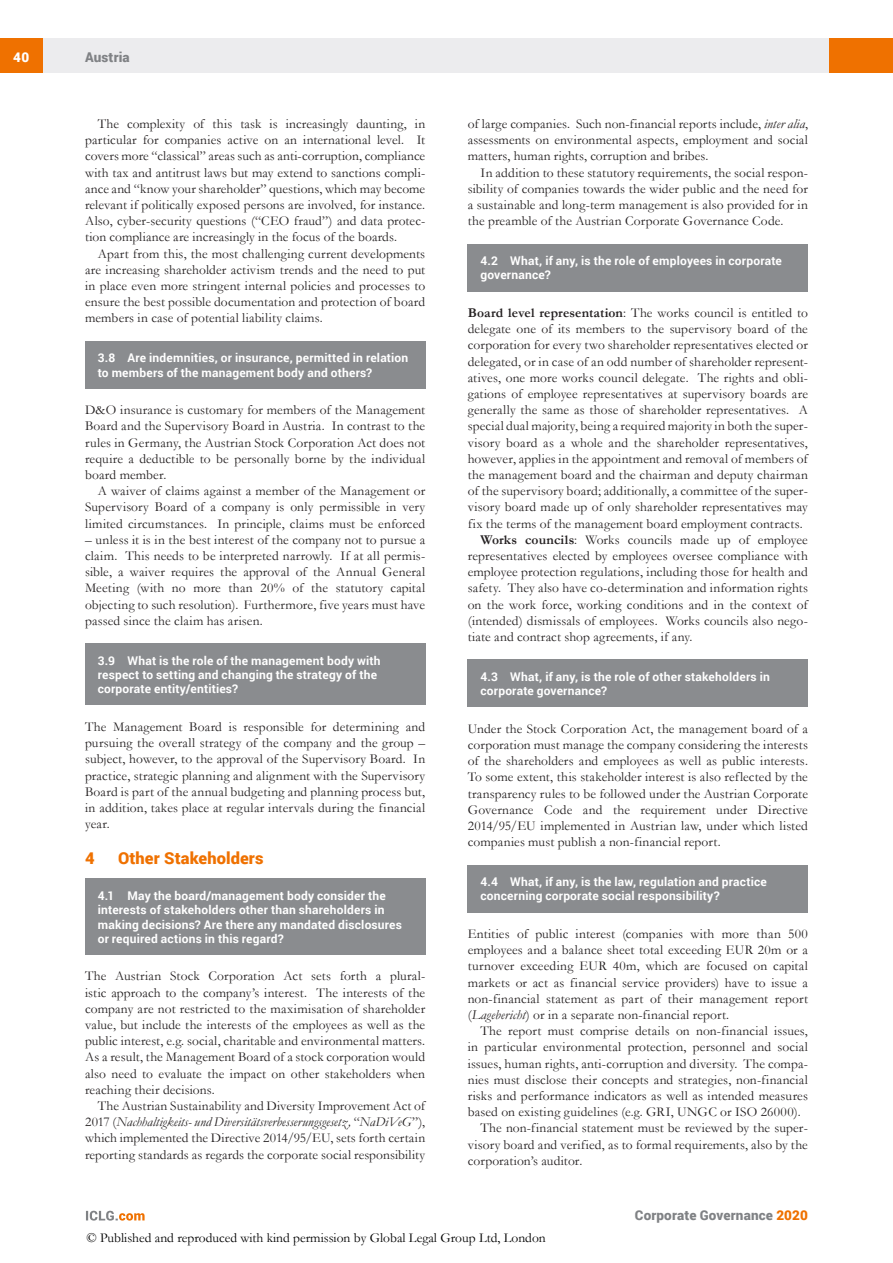
<style>
.page{position:relative;width:893px;height:1263px;background:#fff}
.page>*{position:absolute;margin:0;border:0;box-sizing:border-box;transform-origin:0 0}
.MS_Heading{font:900 16.5px "Roboto";letter-spacing:.005em;color:#ef7100}
.MS_Body_Text_-_Secon{font:13.5px/16.2px "Garamond";letter-spacing:.01em;color:#231f20;text-align:justify}
.MS_Body_Text_-_First{font:13.5px/16.2px "Garamond";letter-spacing:.01em;color:#231f20;text-align:justify}
.t1{font:13.5px "Garamond";color:#000}
.t2{font:900 13.5px "Roboto";letter-spacing:.015em;color:#808285}
.t3{font:900 13.5px "Roboto";color:#fff}
.MS_-_Question{font:700 12px/14.4px "Roboto";letter-spacing:.015em;color:#fff}
.MS_-_Question_follow{font:700 12px/14.4px "Roboto";letter-spacing:.015em;color:#fff}
.s1{font-style:italic}
.s2{font-weight:700}
.s3{color:#ef7100}
</style>
<div class="page">
<div style="left:43px;top:38px;width:786px;height:34px;background:#ececee"></div>
<div style="left:0;top:38px;width:43px;height:34px;background:#ef7100"></div>
<div style="left:829px;top:38px;width:64px;height:34px;background:#ef7100"></div>
<svg style="left:86px;top:1211px;width:59px;height:9px"></svg>
<div style="left:468px;top:244px;width:340px;height:47px;background:#8a8c8f"></div>
<div style="left:468px;top:660px;width:340px;height:47px;background:#8a8c8f"></div>
<div style="left:468px;top:865px;width:340px;height:47px;background:#8a8c8f"></div>
<div style="left:85px;top:341px;width:340px;height:47px;background:#8a8c8f"></div>
<div style="left:85px;top:643px;width:340px;height:62px;background:#8a8c8f"></div>
<div style="left:85px;top:879px;width:340px;height:76px;background:#8a8c8f"></div>
<p class="t3" style="left:13px;top:48px;width:17px">40</p>
<p class="t2" style="left:85px;top:48px;width:46px">Austria</p>
<p class="MS_Body_Text_-_Secon" style="left:85px;top:115px;width:342px;text-indent:13px">The complexity of this task is increasingly daunting, in particular for companies active on an international level. It covers more “classical” areas such as anti-corruption, compliance with tax and antitrust laws but may extend to sanctions compli&shy;ance and “know your shareholder” questions, which may become relevant if politically exposed persons are involved, for instance.<br>Also, cyber-security questions (“CEO fraud”) and data protec&shy;tion compliance are increasingly in the focus of the boards.</p>
<p class="MS_Body_Text_-_Secon" style="left:85px;top:245px;width:342px;text-indent:13px">Apart from this, the most challenging current developments are increasing shareholder activism trends and the need to put in place even more stringent internal policies and processes to ensure the best possible documentation and protection of board members in case of potential liability claims.</p>
<p class="MS_-_Question" style="left:98px;top:350px;width:312px">3.8 Are indemnities, or insurance, permitted in relation to members of the management body and others?</p>
<p class="MS_Body_Text_-_First" style="left:85px;top:401px;width:342px">D&amp;O insurance is customary for members of the Management Board and the Supervisory Board in Austria. In contrast to the rules in Germany, the Austrian Stock Corporation Act does not require a deductible to be personally borne by the individual board member.</p>
<p class="MS_Body_Text_-_Secon" style="left:85px;top:482px;width:342px;text-indent:13px">A waiver of claims against a member of the Management or Supervisory Board of a company is only permissible in very limited circumstances. In principle, claims must be enforced</p>
<p class="MS_Body_Text_-_Secon" style="left:85px;top:531px;width:342px">– unless it is in the best interest of the company not to pursue a claim. This needs to be interpreted narrowly. If at all permis&shy;sible, a waiver requires the approval of the Annual General Meeting (with no more than 20% of the statutory capital objecting to such resolution). Furthermore, five years must have passed since the claim has arisen.</p>
<p class="MS_-_Question" style="left:98px;top:653px;width:284px">3.9 What is the role of the management body with respect to setting and changing the strategy of the corporate entity/entities?</p>
<p class="MS_Body_Text_-_First" style="left:85px;top:718px;width:342px">The Management Board is responsible for determining and pursuing the overall strategy of the company and the group – subject, however, to the approval of the Supervisory Board. In practice, strategic planning and alignment with the Supervisory Board is part of the annual budgeting and planning process but, in addition, takes place at regular intervals during the financial year.</p>
<p class="MS_Heading" style="left:85px;top:847px;width:11px">4</p>
<p class="MS_Heading" style="left:118px;top:847px;width:147px">Other Stakeholders</p>
<p class="MS_-_Question_follow" style="left:98px;top:888px;width:306px">4.1 May the board/management body consider the interests of stakeholders other than shareholders in making decisions? Are there any mandated disclosures or required actions in this regard?</p>
<p class="MS_Body_Text_-_First" style="left:85px;top:968px;width:342px">The Austrian Stock Corporation Act sets forth a plural&shy;istic approach to the company’s interest. The interests of the company are not restricted to the maximisation of shareholder value, but include the interests of the employees as well as the public interest, e.g. social, charitable and environmental matters.<br>As a result, the Management Board of a stock corporation would also need to evaluate the impact on other stakeholders when reaching their decisions.</p>
<p class="MS_Body_Text_-_Secon" style="left:85px;top:1097px;width:342px;text-indent:13px">The Austrian Sustainability and Diversity Improvement Act of 2017 (<span class="s1">Nachhaltigkeits- und Diversitätsverbesserungsgesetz,</span> “<span class="s1">NaDiVeG</span>”), which implemented the Directive 2014/95/EU, sets forth certain reporting standards as regards the corporate social responsibility</p>
<p class="MS_Body_Text_-_Secon" style="left:468px;top:115px;width:342px">of large companies. Such non-financial reports include, <span class="s1">inter alia</span>, assessments on environmental aspects, employment and social matters, human rights, corruption and bribes.</p>
<p class="MS_Body_Text_-_Secon" style="left:468px;top:164px;width:342px;text-indent:13px">In addition to these statutory requirements, the social respon&shy;sibility of companies towards the wider public and the need for a sustainable and long-term management is also provided for in the preamble of the Austrian Corporate Governance Code.</p>
<p class="MS_-_Question" style="left:480px;top:253px;width:303px">4.2 What, if any, is the role of employees in corporate governance?</p>
<p class="MS_Body_Text_-_First" style="left:468px;top:304px;width:342px"><span class="s2">Board level representation</span>: The works council is entitled to delegate one of its members to the supervisory board of the corporation for every two shareholder representatives elected or delegated, or in case of an odd number of shareholder represent&shy;atives, one more works council delegate. The rights and obli&shy;gations of employee representatives at supervisory boards are generally the same as those of shareholder representatives. A special dual majority, being a required majority in both the super&shy;visory board as a whole and the shareholder representatives, however, applies in the appointment and removal of members of the management board and the chairman and deputy chairman of the supervisory board; additionally, a committee of the super&shy;visory board made up of only shareholder representatives may fix the terms of the management board employment contracts.</p>
<p class="MS_Body_Text_-_Secon" style="left:468px;top:531px;width:342px;text-indent:13px"><span class="s2">Works councils</span>: Works councils made up of employee representatives elected by employees oversee compliance with employee protection regulations, including those for health and safety. They also have co-determination and information rights on the work force, working conditions and in the context of (intended) dismissals of employees. Works councils also nego&shy;tiate and contract shop agreements, if any.</p>
<p class="MS_-_Question" style="left:480px;top:669px;width:291px">4.3 What, if any, is the role of other stakeholders in corporate governance?</p>
<p class="MS_Body_Text_-_First" style="left:468px;top:720px;width:342px">Under the Stock Corporation Act, the management board of a corporation must manage the company considering the interests of the shareholders and employees as well as public interests.<br>To some extent, this stakeholder interest is also reflected by the transparency rules to be followed under the Austrian Corporate Governance Code and the requirement under Directive 2014/95/EU implemented in Austrian law, under which listed companies must publish a non-financial report.</p>
<p class="MS_-_Question" style="left:480px;top:874px;width:288px">4.4 What, if any, is the law, regulation and practice concerning corporate social responsibility?</p>
<p class="MS_Body_Text_-_First" style="left:468px;top:925px;width:342px">Entities of public interest (companies with more than 500 employees and a balance sheet total exceeding EUR 20m or a turnover exceeding EUR 40m, which are focused on capital markets or act as financial service providers) have to issue a non-financial statement as part of their management report (<span class="s1">Lagebericht</span>) or in a separate non-financial report.</p>
<p class="MS_Body_Text_-_Secon" style="left:468px;top:1022px;width:342px;text-indent:13px">The report must comprise details on non-financial issues, in particular environmental protection, personnel and social issues, human rights, anti-corruption and diversity. The compa&shy;nies must disclose their concepts and strategies, non-financial risks and performance indicators as well as intended measures based on existing guidelines (e.g. GRI, UNGC or ISO 26000).</p>
<p class="MS_Body_Text_-_Secon" style="left:468px;top:1120px;width:342px;text-indent:13px">The non-financial statement must be reviewed by the super&shy;visory board and verified, as to formal requirements, also by the corporation’s auditor.</p>
<p class="t2" style="left:635px;top:1206px;width:175px">Corporate Governance <span class="s3">2020</span></p>
<p class="t1" style="left:86px;top:1228px;width:461px">© Published and reproduced with kind permission by Global Legal Group Ltd, London</p>
</div>
